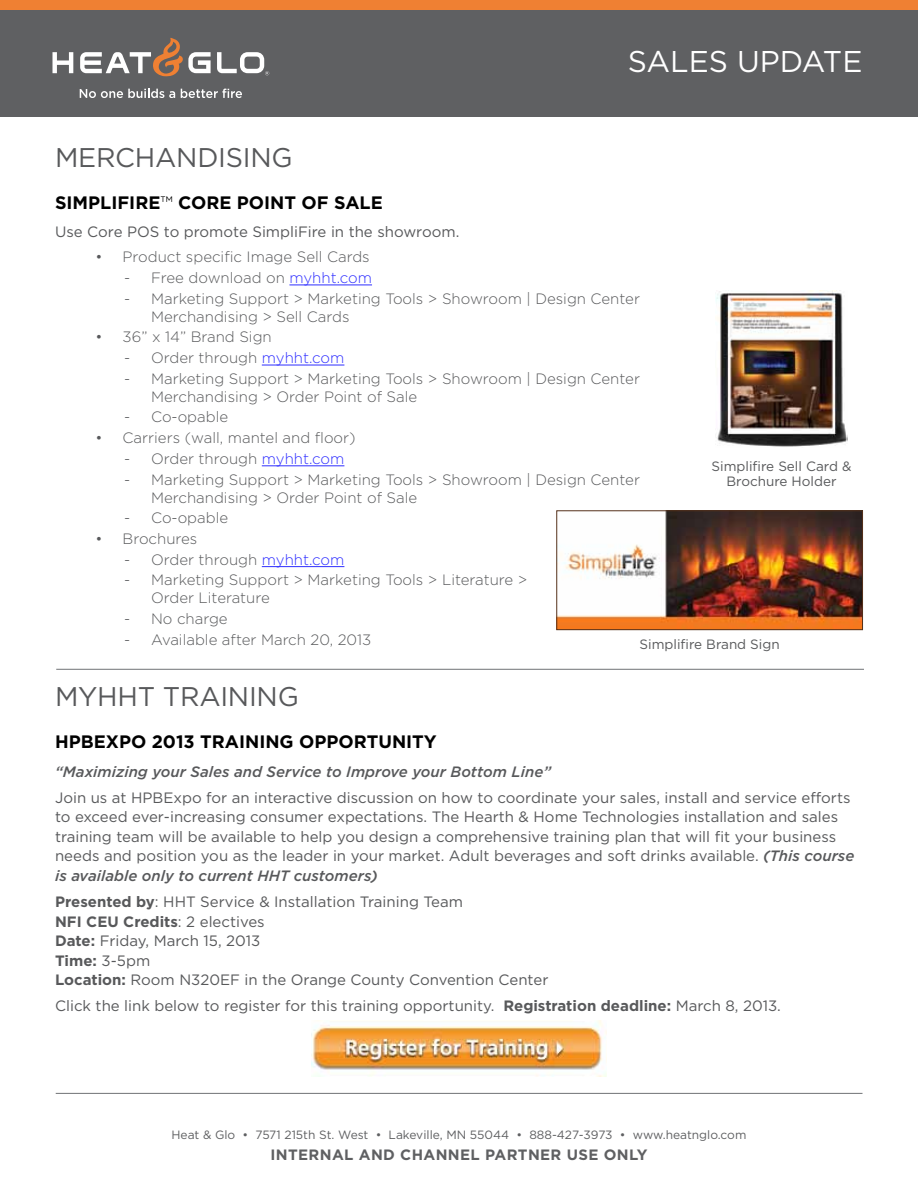
<style>
.page{position:relative;width:918px;height:1188px;background:#fff}
.page>*{position:absolute;margin:0;border:0;box-sizing:border-box;transform-origin:0 0}
.t1{font:30px "Gotham";color:#fff}
.t2{font:27px "Gotham";letter-spacing:-.01em;color:#58595b}
.t3{font:700 18px "Gotham";color:#000}
.t4{font:15px/19.5px "Gotham";color:#58595b}
.t5{font:300 15px/18px "Gotham";color:#58595b}
.t6{font:italic 500 15px "Gotham";color:#58595b}
.t7{font:700 15px "Gotham";letter-spacing:.025em;color:#5f6062}
.t8{font:13.5px/15px "Gotham";color:#58595b;text-align:center}
.t9{font:12px "Gotham";color:#5f6062}
.s1{font-weight:300}
.s2{color:#2f2fff}
.s3{font-weight:500;font-style:italic}
.s4{font-weight:700}
</style>
<div class="page">
<div style="left:0;top:0;width:918px;height:116px;background:#5f6062"></div>
<div style="left:0;top:0;width:918px;height:10px;background:#ef8033"></div>
<svg style="left:53px;top:52px;width:20px;height:21px"></svg>
<svg style="left:80px;top:38px;width:131px;height:38px"></svg>
<svg style="left:80px;top:89px;width:95px;height:9px"></svg>
<svg style="left:181px;top:89px;width:61px;height:9px"></svg>
<svg style="left:217px;top:52px;width:52px;height:23px"></svg>
<hr style="left:56px;top:669px;width:808px;height:1px;background:#808285">
<hr style="left:289px;top:285px;width:83px;height:1px;background:#2f2fff">
<hr style="left:262px;top:365px;width:82px;height:1px;background:#2f2fff">
<hr style="left:262px;top:466px;width:82px;height:1px;background:#2f2fff">
<hr style="left:262px;top:566px;width:82px;height:1px;background:#2f2fff">
<hr style="left:56px;top:1093px;width:806px;height:1px;background:#808285">
<img style="left:559px;top:513px;width:302px;height:115px">
<div style="left:557px;top:511px;width:306px;height:119px;border:1px solid #54301a"></div>
<img style="left:715px;top:291px;width:133px;height:156px">
<img style="left:312px;top:1021px;width:294px;height:56px">
<h1 class="t1" style="left:628px;top:45px;width:236px">Sales Update</h1>
<h2 class="t2" style="left:55px;top:142px;width:235px">Merchandising</h2>
<p class="t3" style="left:55px;top:192px;width:329px">SIMPLIFIRE<span class="s1">™</span> CORE POINT OF SALE</p>
<p class="t4" style="left:55px;top:222px;width:406px">Use Core POS to promote SimpliFire in the showroom.</p>
<p class="t5" style="left:96px;top:248px;width:276px">• Product specific Image Sell Cards</p>
<p class="t5" style="left:124px;top:268px;width:249px">- Free download on <span class="s2">myhht.com</span></p>
<p class="t5" style="left:151px;top:289px;width:490px;text-indent:-27px">- Marketing Support &gt; Marketing Tools &gt; Showroom | Design Center<br>Merchandising &gt; Sell Cards</p>
<p class="t5" style="left:96px;top:328px;width:178px">• 36” x 14” Brand Sign</p>
<p class="t5" style="left:124px;top:349px;width:222px">- Order through <span class="s2">myhht.com</span></p>
<p class="t5" style="left:151px;top:369px;width:490px;text-indent:-27px">- Marketing Support &gt; Marketing Tools &gt; Showroom | Design Center<br>Merchandising &gt; Order Point of Sale</p>
<p class="t5" style="left:124px;top:408px;width:106px">- Co-opable</p>
<p class="t5" style="left:96px;top:429px;width:262px">• Carriers (wall, mantel and floor)</p>
<p class="t5" style="left:124px;top:449px;width:222px">- Order through <span class="s2">myhht.com</span></p>
<p class="t5" style="left:151px;top:470px;width:490px;text-indent:-27px">- Marketing Support &gt; Marketing Tools &gt; Showroom | Design Center<br>Merchandising &gt; Order Point of Sale</p>
<p class="t5" style="left:124px;top:509px;width:106px">- Co-opable</p>
<p class="t5" style="left:96px;top:529px;width:103px">• Brochures</p>
<p class="t5" style="left:124px;top:550px;width:222px">- Order through <span class="s2">myhht.com</span></p>
<p class="t5" style="left:151px;top:571px;width:378px;text-indent:-27px">- Marketing Support &gt; Marketing Tools &gt; Literature &gt;<br>Order Literature</p>
<p class="t5" style="left:124px;top:610px;width:105px">- No charge</p>
<p class="t5" style="left:124px;top:630px;width:249px">- Available after March 20, 2013</p>
<p class="t8" style="left:712px;top:459px;width:141px">Simplifire Sell Card &amp;<br>Brochure Holder</p>
<p class="t8" style="left:639px;top:636px;width:142px">Simplifire Brand Sign</p>
<h2 class="t2" style="left:55px;top:682px;width:125px">MYHHT TRAININ</h2>
<h2 class="t2" style="left:278px;top:682px;width:23px">G</h2>
<p class="t3" style="left:55px;top:731px;width:258px">H PBEXPO 2013 TRAINING OPP</p>
<p class="t3" style="left:338px;top:731px;width:100px">ORTUNITY</p>
<p class="t6" style="left:55px;top:763px;width:498px">“Maximizing your Sales and Service to Improve your Bottom Line”</p>
<p class="t4" style="left:55px;top:788px;width:801px">Join us at HPBExpo for an interactive discussion on how to coordinate your sales, install and service efforts to exceed ever-increasing consumer expectations. The Hearth &amp; Home Technologies installation and sales training team will be available to help you design a comprehensive training plan that will fit your business needs and position you as the leader in your market. Adult beverages and soft drinks available. <span class="s3">(This course is available only to current HHT customers)</span></p>
<p class="t4" style="left:55px;top:892px;width:410px"><span class="s4">PRESENTED BY</span>: HHT Service &amp; I nstallation Training Team<br><span class="s4">NFI</span></p>
<p class="t4" style="left:55px;top:911px;width:495px;text-indent:31px"><span class="s4">CEU CREDITS</span>: 2 electives<br><span class="s4">DATE:</span> Friday, March 15, 2013<br><span class="s4">TIME:</span> 3-5pm<br><span class="s4">LOCATION:</span> Room N320E F in the Orange County Convention Center</p>
<p class="t4" style="left:55px;top:996px;width:727px">Click the link below to register for this training opportunity. <span class="s4">REGISTRATION DEADLINE:</span> March 8, 2013.</p>
<p class="t9" style="left:172px;top:1128px;width:576px">Heat &amp; Glo • 7571 215th St. West • Lakeville, MN 55044 • 888-427-3973 • www.heatnglo.com</p>
<p class="t7" style="left:270px;top:1146px;width:379px">INTERNAL AND CHANNEL PARTNER USE ONLY</p>
</div>
